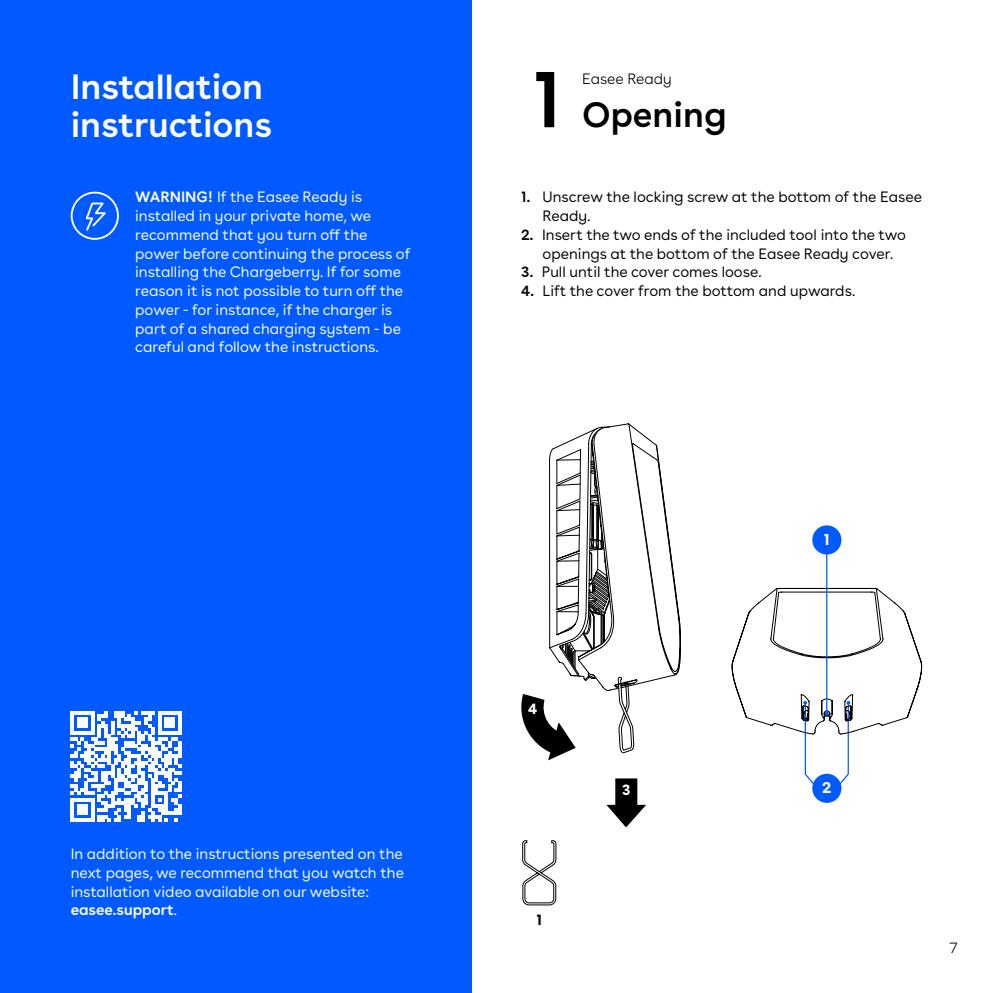
<style>
.page{position:relative;width:993px;height:993px;background:#fff}
.page>*{position:absolute;margin:0;border:0;box-sizing:border-box;transform-origin:0 0}
.t1{font:600 80px "Buenos Aires";color:#000}
.t2{font:600 35px/37.5px "Buenos Aires";color:#fff}
.t3{font:600 35px "Buenos Aires";color:#000}
.t4{font:700 15.75px "Buenos Aires";color:#fff}
.t5{font:15px/18.8px "Buenos Aires";color:#fff}
.t6{font:15px/18.8px "Buenos Aires";color:#000}
.t7{font:300 15px "Buenos Aires";color:#000}
.t8{font:700 15px "Buenos Aires";color:#fff}
.t9{font:700 15px "Buenos Aires";color:#000}
.s1{font-weight:600}
</style>
<div class="page">
<div style="left:0;top:0;width:471px;height:992px;background:#005aff"></div>
<svg style="left:522px;top:840px;width:34px;height:65px"></svg>
<svg style="left:606px;top:778px;width:40px;height:49px"></svg>
<div style="left:71px;top:191px;width:48px;height:49px;border:2px solid #fff;border-radius:50%"></div>
<svg style="left:85px;top:202px;width:21px;height:29px"></svg>
<svg style="left:71px;top:711px;width:110px;height:110px"></svg>
<div style="left:812px;top:773px;width:29px;height:29px;background:#005aff;border-radius:50%"></div>
<hr style="left:825px;top:553px;width:2px;height:159px;background:#005aff">
<svg style="left:731px;top:587px;width:192px;height:198px"></svg>
<div style="left:812px;top:525px;width:29px;height:29px;background:#005aff;border-radius:50%"></div>
<svg style="left:521px;top:423px;width:159px;height:337px"></svg>
<h2 class="t2" style="left:71px;top:64px;width:203px">Installation instructions</h2>
<p class="t5" style="left:135px;top:186px;width:276px"><span class="s1">WARNING!</span> If the Easee Ready is installed in your private home, we recommend that you turn off the power before continuing the process of installing the Chargeberry. If for some reason it is not possible to turn off the power - for instance, if the charger is part of a shared charging system - be careful and follow the instructions.</p>
<p class="t5" style="left:71px;top:842px;width:334px">In addition to the instructions presented on the next pages, we recommend that you watch the installation video available on our website: <span class="s1">easee.support</span>.</p>
<h1 class="t1" style="left:532px;top:32px;width:31px">1</h1>
<p class="t7" style="left:582px;top:67px;width:91px">Easee Ready</p>
<h2 class="t3" style="left:582px;top:86px;width:146px">Opening</h2>
<p class="t6" style="left:542px;top:186px;width:381px;text-indent:-21px"><span class="s1">1.</span> Unscrew the locking screw at the bottom of the Easee<br>Ready.</p>
<p class="t6" style="left:521px;top:224px;width:386px;text-align:center"><span class="s1">2.</span> Insert the two ends of the included tool into the two openings at the bottom of the Easee Ready cover.</p>
<p class="t6" style="left:521px;top:261px;width:242px"><span class="s1">3.</span> Pull until the cover comes loose.</p>
<p class="t6" style="left:521px;top:280px;width:335px"><span class="s1">4.</span> Lift the cover from the bottom and upwards.</p>
<p class="t8" style="left:528px;top:696px;width:11px">4</p>
<p class="t9" style="left:536px;top:906px;width:7px">1</p>
<p class="t8" style="left:622px;top:776px;width:10px">3</p>
<p class="t4" style="left:823px;top:525px;width:8px">1</p>
<p class="t4" style="left:822px;top:773px;width:11px">2</p>
<p class="t7" style="left:949px;top:935px;width:10px">7</p>
</div>
